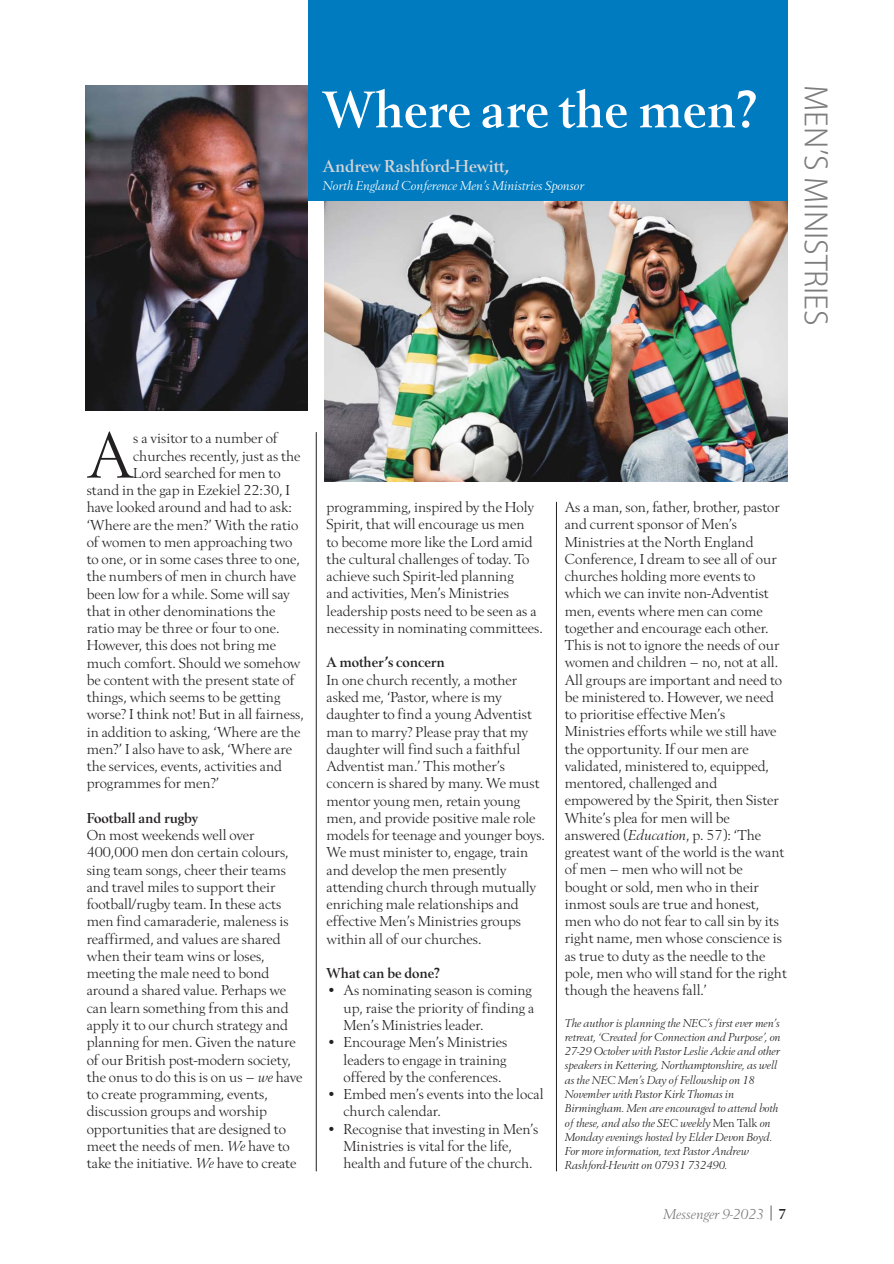
<style>
.page{position:relative;width:894px;height:1264px;background:#fff}
.page>*{position:absolute;margin:0;border:0;box-sizing:border-box;transform-origin:0 0}
.t1{font:66.75px "Berling T";color:#232021}
.t2{font:700 54px "Berling T";color:#fff}
.t3{font:30px "Koz Go Pr 6 N Light Proportional";color:#7e7d7e}
.t4{font:700 18px "Berling T";color:#d6d4d5}
.t5{font:15px/17.2px "Berling T";color:#232021}
.t6{font:700 15px "Berling T";color:#232021}
.t7{font:italic 15px "Berling T";color:#7e7d7e}
.t8{font:italic 13.5px "Berling T";letter-spacing:-.005em;color:#fff}
.t9{font:italic 12px/14.2px "Berling T";letter-spacing:-.005em;color:#232021}
.s1{font-style:italic}
.s2{font-style:normal}
.s3{font-family:"Swiss 721 BT";font-weight:300;font-style:normal;font-stretch:condensed;color:#232021}
.s4{font-weight:700;font-style:normal;color:#232021}
</style>
<div class="page">
<hr style="left:556px;top:502px;width:1px;height:669px;background:#232021">
<hr style="left:316px;top:432px;width:1px;height:739px;background:#232021">
<img style="left:325px;top:200px;width:462px;height:282px">
<div style="left:308px;top:0;width:479px;height:200px;background:#017bc0"></div>
<img style="left:85px;top:85px;width:223px;height:325px">
<h2 class="t2" style="left:323px;top:89px;width:435px">Where are the men?</h2>
<p class="t4" style="left:323px;top:159px;width:188px">Andrew Rashford-Hewitt,</p>
<p class="t8" style="left:323px;top:181px;width:262px">North England Conference Men’s Ministries Sponsor</p>
<h3 class="t3" style="left:827px;top:85px;width:242px;rotate:90deg">MEN’S MINISTRIES</h3>
<h1 class="t1" style="left:87px;top:428px;width:48px">A</h1>
<p class="t5" style="left:133px;top:430px;width:146px">s a visitor to a number of</p>
<p class="t5" style="left:133px;top:448px;width:169px">churches recently, just as the</p>
<p class="t5" style="left:133px;top:465px;width:149px">Lord searched for men to</p>
<p class="t5" style="left:87px;top:482px;width:205px">stand in the gap in Ezekiel 22:30, I</p>
<p class="t5" style="left:87px;top:499px;width:207px">have looked around and had to ask:</p>
<p class="t5" style="left:87px;top:517px;width:213px">‘Where are the men?’ With the ratio</p>
<p class="t5" style="left:87px;top:534px;width:207px">of women to men approaching two</p>
<p class="t5" style="left:87px;top:551px;width:215px">to one, or in some cases three to one,</p>
<p class="t5" style="left:87px;top:568px;width:211px">the numbers of men in church have</p>
<p class="t5" style="left:87px;top:586px;width:204px">been low for a while. Some will say</p>
<p class="t5" style="left:87px;top:603px;width:190px">that in other denominations the</p>
<p class="t5" style="left:87px;top:620px;width:194px">ratio may be three or four to one.</p>
<p class="t5" style="left:87px;top:637px;width:191px">However, this does not bring me</p>
<p class="t5" style="left:87px;top:655px;width:215px">much comfort. Should we somehow</p>
<p class="t5" style="left:87px;top:672px;width:209px">be content with the present state of</p>
<p class="t5" style="left:87px;top:689px;width:195px">things, which seems to be getting</p>
<p class="t5" style="left:87px;top:706px;width:218px">worse? I think not! But in all fairness,</p>
<p class="t5" style="left:87px;top:724px;width:215px">in addition to asking, ‘Where are the</p>
<p class="t5" style="left:87px;top:741px;width:207px">men?’ I also have to ask, ‘Where are</p>
<p class="t5" style="left:87px;top:758px;width:197px">the services, events, activities and</p>
<p class="t5" style="left:87px;top:775px;width:134px">programmes for men?’</p>
<p class="t6" style="left:87px;top:812px;width:113px">Football and rugby</p>
<p class="t5" style="left:87px;top:827px;width:217px">On most weekends well over<br>400,000 men don certain colours, sing team songs, cheer their teams and travel miles to support their football/rugby team. In these acts men find camaraderie, maleness is reaffirmed, and values are shared when their team wins or loses, meeting the male need to bond around a shared value. Perhaps we can learn something from this and apply it to our church strategy and planning for men. Given the nature of our British post-modern society, the onus to do this is on us – <span class="s1">we</span> have to create programming, events, discussion groups and worship opportunities that are designed to meet the needs of men. <span class="s1">We</span> have to take the initiative. <span class="s1">We</span> have to create</p>
<p class="t5" style="left:326px;top:499px;width:218px">programming, inspired by the Holy Spirit, that will encourage us men<br>to become more like the Lord amid the cultural challenges of today. To achieve such Spirit-led planning<br>and activities, Men’s Ministries leadership posts need to be seen as a necessity in nominating committees.</p>
<p class="t6" style="left:326px;top:656px;width:120px">A mother’s concern</p>
<p class="t5" style="left:326px;top:672px;width:220px">In one church recently, a mother asked me, ‘Pastor, where is my daughter to find a young Adventist man to marry? Please pray that my daughter will find such a faithful<br>Adventist man.’ This mother’s concern is shared by many. We must mentor young men, retain young men, and provide positive male role models for teenage and younger boys.<br>We must minister to, engage, train and develop the men presently attending church through mutually enriching male relationships and effective Men’s Ministries groups within all of our churches.</p>
<p class="t6" style="left:326px;top:967px;width:115px">What can be done?</p>
<p class="t5" style="left:343px;top:982px;width:192px;text-indent:-17px">• As nominating season is coming up, raise the priority of finding a<br>Men’s Ministries leader.</p>
<p class="t5" style="left:343px;top:1034px;width:165px;text-align:justify;text-indent:-17px">• Encourage Men’s Ministries leaders to engage in training offered by the conferences.</p>
<p class="t5" style="left:343px;top:1086px;width:202px;text-indent:-17px">• Embed men’s events into the local church calendar.</p>
<p class="t5" style="left:343px;top:1121px;width:196px;text-indent:-17px">• Recognise that investing in Men’s<br>Ministries is vital for the life, health and future of the church.</p>
<p class="t5" style="left:564px;top:499px;width:224px">As a man, son, father, brother, pastor and current sponsor of Men’s<br>Ministries at the North England<br>Conference, I dream to see all of our churches holding more events to which we can invite non-Adventist men, events where men can come together and encourage each other.<br>This is not to ignore the needs of our women and children – no, not at all.<br>All groups are important and need to be ministered to. However, we need to prioritise effective Men’s<br>Ministries efforts while we still have the opportunity. If our men are validated, ministered to, equipped, mentored, challenged and empowered by the Spirit, then Sister<br>White’s plea for men will be answered (<span class="s1">Education</span>, p. 57): ‘The greatest want of the world is the want of men – men who will not be bought or sold, men who in their inmost souls are true and honest, men who do not fear to call sin by its right name, men whose conscience is as true to duty as the needle to the pole, men who will stand for the right though the heavens fall.’</p>
<p class="t9" style="left:564px;top:1016px;width:217px">The author is planning the NEC’s first ever men’s retreat, ‘Created for Connection and Purpose’, on 27-29 October with Pastor Leslie Ackie and other speakers in Kettering, Northamptonshire, as well as the NEC Men’s Day of Fellowship on 18<br>November with Pastor Kirk Thomas in Birmingham. Men are encouraged to attend both of these, and also the SEC weekly <span class="s2">Men Talk</span> on Monday evenings hosted by Elder Devon Boyd.<br>For more information, text Pastor Andrew Rashford-Hewitt on 07931 732490.</p>
<p class="t7" style="left:662px;top:1207px;width:124px">Messenger 9-2023 <span class="s3">|</span> <span class="s4">7</span></p>
</div>
